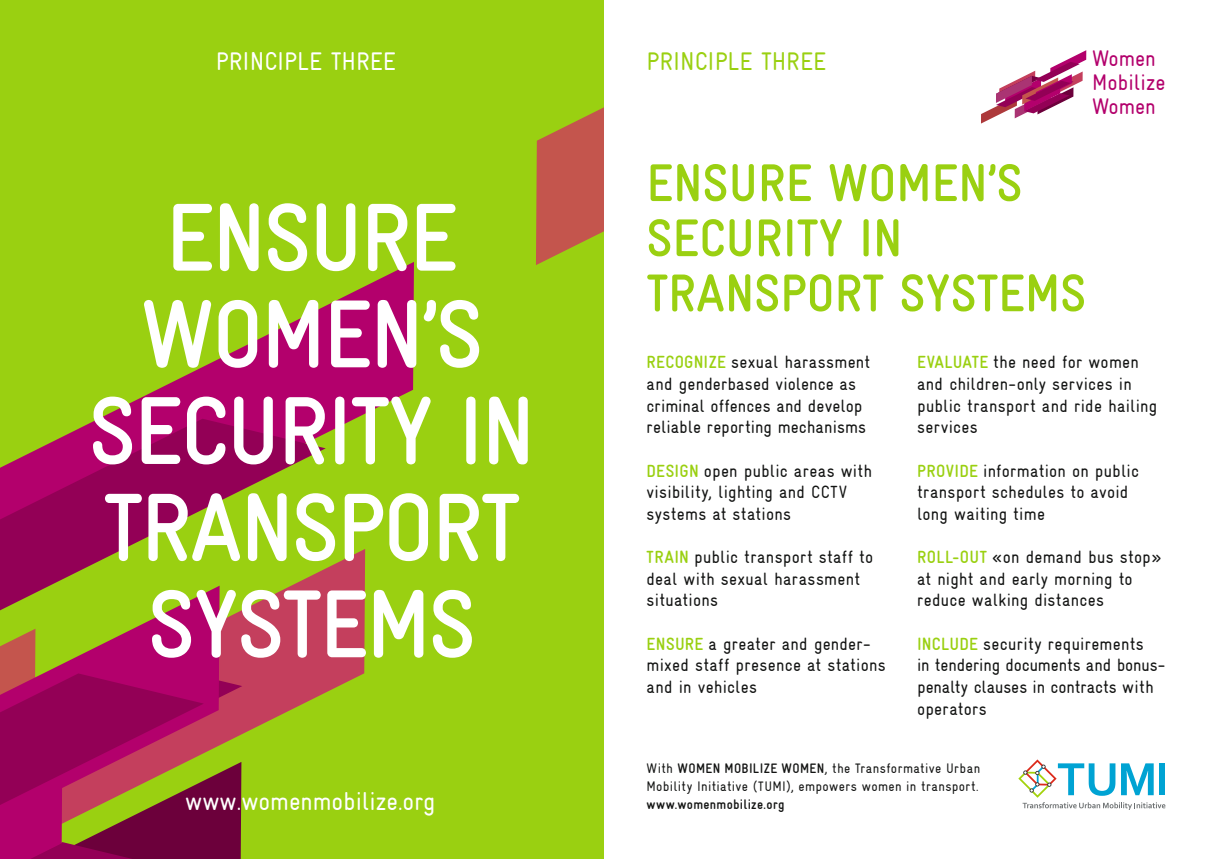
<style>
.page{position:relative;width:1208px;height:859px;background:#fff}
.page>*{position:absolute;margin:0;border:0;box-sizing:border-box;transform-origin:0 0}
.t1{font:700 condensed 53.1px/55.1px "GIZ Gravur TT";color:#9ad011}
.t2{font:condensed 25.6px "GIZ Gravur TT";color:#fff}
.t3{font:condensed 25.6px "GIZ Gravur TT";color:#9ad011}
.t4{font:condensed 22.3px/24.1px "GIZ Gravur TT";color:#b3006c}
.t5{font:condensed 17.7px/21.6px "GIZ Gravur TT";letter-spacing:.015em;color:#131413}
.t6{font:condensed 13.8px/17.7px "GIZ Gravur TT";letter-spacing:.025em;color:#131413}
.t7{font:700 condensed 13.8px "GIZ Gravur TT";letter-spacing:.025em;color:#131413}
.s1{font-weight:700;color:#9ad011}
.s2{font-weight:700}
</style>
<div class="page">
<svg style="left:1018px;top:760px;width:147px;height:50px"></svg>
<svg style="left:981px;top:50px;width:105px;height:74px"></svg>
<div style="left:0;top:0;width:604px;height:859px;background:#9ad011"></div>
<svg style="left:109px;top:271px;width:305px;height:319px"></svg>
<svg style="left:0;top:421px;width:326px;height:169px;fill:#9a0056"></svg>
<svg style="left:536px;top:107px;width:68px;height:158px"></svg>
<svg style="left:0;top:590px;width:472px;height:269px"></svg>
<svg style="left:105px;top:493px;width:414px;height:68px"></svg>
<svg style="left:93px;top:397px;width:435px;height:67px"></svg>
<svg style="left:144px;top:300px;width:335px;height:68px"></svg>
<svg style="left:173px;top:203px;width:282px;height:68px"></svg>
<h2 class="t2" style="left:216px;top:48px;width:181px">PRINCIPLE THREE</h2>
<h2 class="t2" style="left:185px;top:787px;width:252px">www.womenmobilize.org</h2>
<h2 class="t3" style="left:646px;top:48px;width:181px">PRINCIPLE THREE</h2>
<p class="t4" style="left:1092px;top:47px;width:75px">Women<br>Mobilize<br>Women</p>
<h1 class="t1" style="left:646px;top:155px;width:441px">ENSURE WOMEN’S<br>SECURITY IN<br>TRANSPORT SYSTEMS</h1>
<p class="t5" style="left:646px;top:352px;width:225px"><span class="s1">RECOGNIZE</span> sexual harassment and genderbased violence as criminal offences and develop reliable reporting mechanisms</p>
<p class="t5" style="left:646px;top:460px;width:227px"><span class="s1">DESIGN</span> open public areas with visibility, lighting and CCTV systems at stations</p>
<p class="t5" style="left:646px;top:546px;width:228px"><span class="s1">TRAIN</span> public transport staff to deal with sexual harassment situations</p>
<p class="t5" style="left:646px;top:633px;width:241px"><span class="s1">ENSURE</span> a greater and gender&shy;mixed staff presence at stations and in vehicles</p>
<p class="t5" style="left:917px;top:352px;width:241px"><span class="s1">EVALUATE</span> the need for women and children-only services in public transport and ride hailing services</p>
<p class="t5" style="left:917px;top:460px;width:223px"><span class="s1">PROVIDE</span> information on public transport schedules to avoid long waiting time</p>
<p class="t5" style="left:917px;top:546px;width:246px"><span class="s1">ROLL-OUT</span> «on demand bus stop» at night and early morning to reduce walking distances</p>
<p class="t5" style="left:917px;top:633px;width:250px"><span class="s1">INCLUDE</span> security requirements<br>in tendering documents and bonus&shy;penalty clauses in contracts with operators</p>
<p class="t6" style="left:646px;top:760px;width:335px">With <span class="s2">WOMEN MOBILIZE WOMEN</span>, the Transformative Urban<br>Mobility Initiative (TUMI), empowers women in transport.</p>
<p class="t7" style="left:646px;top:796px;width:140px">www.womenmobilize.org</p>
</div>
